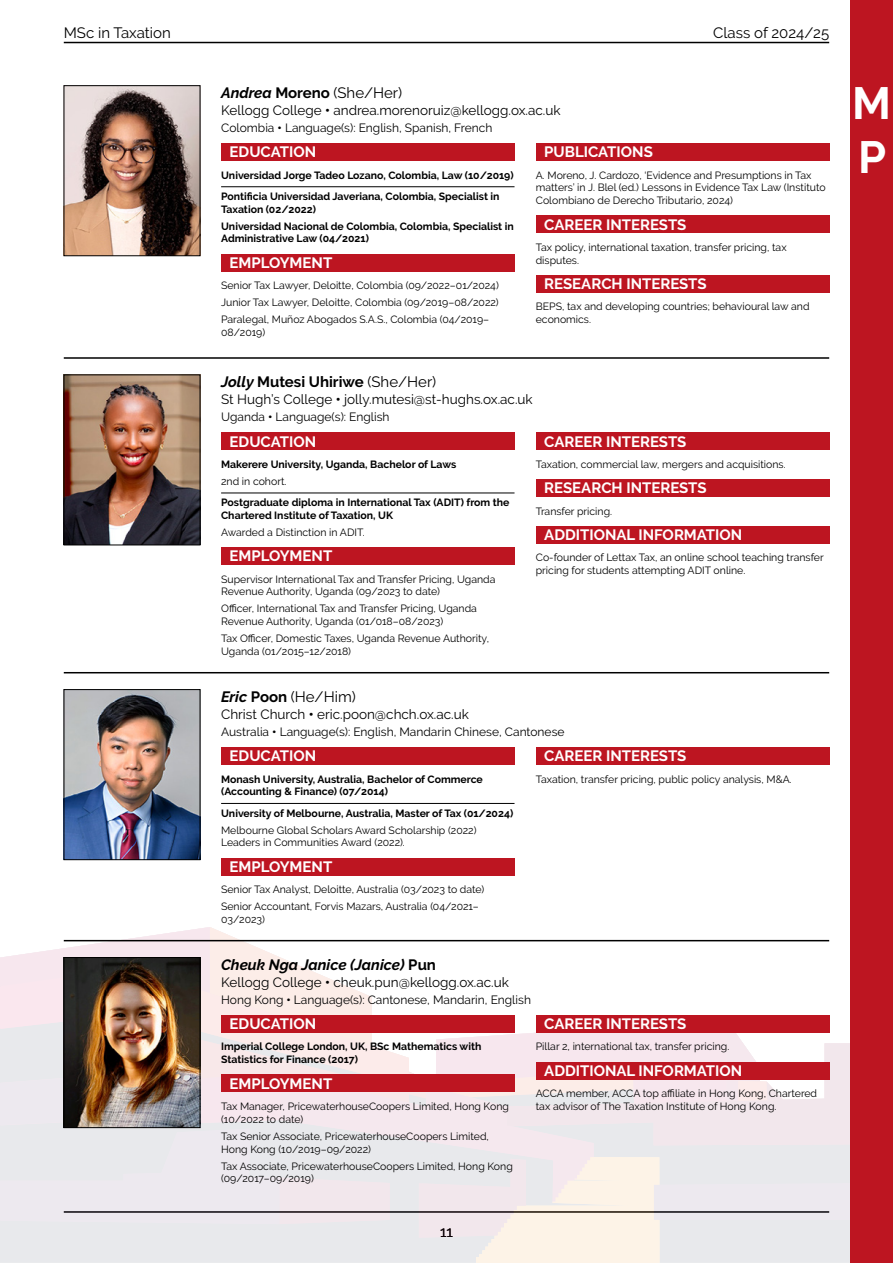
<style>
.page{position:relative;width:893px;height:1263px;background:#fff}
.page>*{position:absolute;margin:0;border:0;box-sizing:border-box;transform-origin:0 0}
.Alphabet{font:700 45px "Raleway";color:#fff}
.profile_heading_titles{font:700 15px "Raleway";color:#fff}
.name{font:15px "Raleway";color:#000}
.name-2{font:700 15px "Raleway";color:#000}
.name-3{font:italic 700 15px "Raleway";color:#000}
.course_college_email{font:13.5px "Raleway";color:#000}
.languages{font:12px "Raleway";color:#000}
.body_text{font:10.5px/12.8px "Raleway";color:#000}
.undergrad_degree{font:700 10.5px/12.8px "Raleway";color:#000}
.postgrad_degree{font:700 10.5px/12.8px "Raleway";color:#000}
.additional_information{font:10.5px/12.8px "Raleway";color:#000}
.publications{font:10.5px/12.8px "Raleway";color:#000}
.s1{font-weight:700;font-style:italic}
.s2{font-weight:700}
.s3{font-weight:800}
.s4{font-style:italic}
.s5{font-weight:400}
.s6{font-style:normal}
</style>
<div class="page">
<hr style="left:64px;top:42px;width:765px;height:1px;background:#000">
<svg style="left:0;top:927px;width:850px;height:336px"></svg>
<div style="left:850px;top:0;width:43px;height:1263px;background:#bd1521"></div>
<div style="left:221px;top:143px;width:293px;height:18px;background:#bd1521"></div>
<hr style="left:221px;top:186px;width:293px;height:1px;background:#000">
<div style="left:221px;top:254px;width:293px;height:17px;background:#bd1521"></div>
<div style="left:536px;top:143px;width:293px;height:18px;background:#bd1521"></div>
<div style="left:536px;top:216px;width:293px;height:17px;background:#bd1521"></div>
<div style="left:536px;top:275px;width:293px;height:18px;background:#bd1521"></div>
<hr style="left:64px;top:357px;width:765px;height:2px;background:#000">
<div style="left:221px;top:432px;width:293px;height:18px;background:#bd1521"></div>
<hr style="left:221px;top:493px;width:293px;height:1px;background:#000">
<div style="left:221px;top:547px;width:293px;height:18px;background:#bd1521"></div>
<div style="left:536px;top:432px;width:293px;height:18px;background:#bd1521"></div>
<div style="left:536px;top:479px;width:293px;height:18px;background:#bd1521"></div>
<div style="left:536px;top:526px;width:293px;height:18px;background:#bd1521"></div>
<hr style="left:64px;top:672px;width:765px;height:1px;background:#000">
<div style="left:221px;top:747px;width:293px;height:18px;background:#bd1521"></div>
<hr style="left:221px;top:803px;width:293px;height:1px;background:#000">
<div style="left:221px;top:858px;width:293px;height:17px;background:#bd1521"></div>
<div style="left:536px;top:747px;width:293px;height:18px;background:#bd1521"></div>
<hr style="left:64px;top:940px;width:765px;height:1px;background:#000">
<div style="left:221px;top:1015px;width:293px;height:18px;background:#bd1521"></div>
<div style="left:221px;top:1075px;width:293px;height:17px;background:#bd1521"></div>
<div style="left:536px;top:1015px;width:293px;height:18px;background:#bd1521"></div>
<div style="left:536px;top:1062px;width:293px;height:17px;background:#bd1521"></div>
<img style="left:66px;top:87px;width:132px;height:167px">
<div style="left:64px;top:85px;width:136px;height:171px;border:1px solid #000"></div>
<img style="left:66px;top:377px;width:132px;height:166px">
<div style="left:64px;top:375px;width:136px;height:170px;border:1px solid #000"></div>
<img style="left:66px;top:691px;width:132px;height:167px">
<div style="left:64px;top:689px;width:136px;height:171px;border:1px solid #000"></div>
<img style="left:66px;top:959px;width:132px;height:167px">
<div style="left:64px;top:957px;width:136px;height:171px;border:1px solid #000"></div>
<h2 class="name" style="left:64px;top:24px;width:108px">MSc in Taxation</h2>
<h2 class="name" style="left:713px;top:24px;width:117px">Class of 2024/25</h2>
<p class="name" style="left:221px;top:84px;width:183px"><span class="s1">Andrea</span> <span class="s2">Moreno</span> (She/Her)</p>
<p class="course_college_email" style="left:221px;top:102px;width:341px">Kellogg College <span class="s3">•</span> andrea.morenoruiz@kellogg.ox.ac.uk</p>
<p class="languages" style="left:221px;top:121px;width:273px">Colombia <span class="s3">•</span> Language(s): English, Spanish, French</p>
<p class="profile_heading_titles" style="left:230px;top:143px;width:88px">EDUCATION</p>
<p class="undergrad_degree" style="left:221px;top:169px;width:294px">Universidad Jorge Tadeo Lozano, Colombia, Law (10/2019)</p>
<p class="postgrad_degree" style="left:221px;top:190px;width:280px">Pontificia Universidad Javeriana, Colombia, Specialist in<br>Taxation (02/2022)</p>
<p class="undergrad_degree" style="left:221px;top:220px;width:294px">Universidad Nacional de Colombia, Colombia, Specialist in<br>Administrative Law (04/2021)</p>
<p class="profile_heading_titles" style="left:230px;top:254px;width:104px">EMPLOYMENT</p>
<p class="body_text" style="left:221px;top:279px;width:279px">Senior Tax Lawyer, Deloitte, Colombia (09/2022–01/2024)</p>
<p class="body_text" style="left:221px;top:296px;width:279px">Junior Tax Lawyer, Deloitte, Colombia (09/2019–08/2022)</p>
<p class="body_text" style="left:221px;top:313px;width:270px">Paralegal, Muñoz Abogados S.A.S., Colombia (04/2019–<br>08/2019)</p>
<p class="profile_heading_titles" style="left:544px;top:143px;width:110px">PUBLICATIONS</p>
<p class="publications" style="left:536px;top:168px;width:291px">A. Moreno, J. Cardozo, ‘Evidence and Presumptions in Tax matters’ in J. Blel (ed.) Lessons in Evidence Tax Law (Instituto<br>Colombiano de Derecho Tributario, 2024)</p>
<p class="profile_heading_titles" style="left:544px;top:216px;width:144px">CAREER INTERESTS</p>
<p class="body_text" style="left:536px;top:241px;width:252px">Tax policy, international taxation, transfer pricing, tax disputes.</p>
<p class="profile_heading_titles" style="left:544px;top:275px;width:164px">RESEARCH INTERESTS</p>
<p class="body_text" style="left:536px;top:300px;width:275px">BEPS, tax and developing countries; behavioural law and economics.</p>
<p class="name-2" style="left:221px;top:373px;width:217px"><span class="s4">Jolly</span> Mutesi Uhiriwe <span class="s5">(She/Her)</span></p>
<p class="course_college_email" style="left:221px;top:391px;width:313px">St Hugh’s College <span class="s3">•</span> jolly.mutesi@st-hughs.ox.ac.uk</p>
<p class="languages" style="left:221px;top:410px;width:170px">Uganda <span class="s3">•</span> Language(s): English</p>
<p class="profile_heading_titles" style="left:230px;top:433px;width:88px">EDUCATION</p>
<p class="undergrad_degree" style="left:221px;top:458px;width:237px">Makerere University, Uganda, Bachelor of Laws</p>
<p class="body_text" style="left:221px;top:475px;width:67px">2nd in cohort.</p>
<p class="postgrad_degree" style="left:221px;top:496px;width:290px">Postgraduate diploma in International Tax (ADIT) from the<br>Chartered Institute of Taxation, UK</p>
<p class="body_text" style="left:221px;top:526px;width:145px">Awarded a Distinction in ADIT.</p>
<p class="profile_heading_titles" style="left:230px;top:547px;width:104px">EMPLOYMENT</p>
<p class="body_text" style="left:221px;top:572px;width:276px">Supervisor International Tax and Transfer Pricing, Uganda<br>Revenue Authority, Uganda (09/2023 to date)</p>
<p class="body_text" style="left:221px;top:602px;width:257px">Officer, International Tax and Transfer Pricing, Uganda<br>Revenue Authority, Uganda (01/018–08/2023)</p>
<p class="body_text" style="left:221px;top:632px;width:270px">Tax Officer, Domestic Taxes, Uganda Revenue Authority,<br>Uganda (01/2015–12/2018)</p>
<p class="profile_heading_titles" style="left:544px;top:433px;width:144px">CAREER INTERESTS</p>
<p class="body_text" style="left:536px;top:458px;width:251px">Taxation, commercial law, mergers and acquisitions.</p>
<p class="profile_heading_titles" style="left:544px;top:479px;width:164px">RESEARCH INTERESTS</p>
<p class="body_text" style="left:536px;top:504px;width:78px">Transfer pricing.</p>
<p class="profile_heading_titles" style="left:544px;top:526px;width:200px">ADDITIONAL INFORMATION</p>
<p class="additional_information" style="left:536px;top:551px;width:289px">Co-founder of Lettax Tax, an online school teaching transfer pricing for students attempting ADIT online.</p>
<p class="name" style="left:221px;top:688px;width:136px"><span class="s1">Eric</span> <span class="s2">Poon</span> (He/Him)</p>
<p class="course_college_email" style="left:221px;top:706px;width:249px">Christ Church <span class="s3">•</span> eric.poon@chch.ox.ac.uk</p>
<p class="languages" style="left:221px;top:724px;width:345px">Australia <span class="s3">•</span> Language(s): English, Mandarin Chinese, Cantonese</p>
<p class="profile_heading_titles" style="left:230px;top:747px;width:88px">EDUCATION</p>
<p class="undergrad_degree" style="left:221px;top:772px;width:263px">Monash University, Australia, Bachelor of Commerce (Accounting &amp; Finance) (07/2014)</p>
<p class="postgrad_degree" style="left:221px;top:806px;width:294px">University of Melbourne, Australia, Master of Tax (01/2024)</p>
<p class="body_text" style="left:221px;top:823px;width:257px">Melbourne Global Scholars Award Scholarship (2022)<br>Leaders in Communities Award (2022).</p>
<p class="profile_heading_titles" style="left:230px;top:858px;width:104px">EMPLOYMENT</p>
<p class="body_text" style="left:221px;top:883px;width:265px">Senior Tax Analyst, Deloitte, Australia (03/2023 to date)</p>
<p class="body_text" style="left:221px;top:900px;width:259px">Senior Accountant, Forvis Mazars, Australia (04/2021–<br>03/2023)</p>
<p class="profile_heading_titles" style="left:544px;top:747px;width:144px">CAREER INTERESTS</p>
<p class="body_text" style="left:536px;top:772px;width:258px">Taxation, transfer pricing, public policy analysis, M&amp;A.</p>
<p class="name-3" style="left:221px;top:956px;width:216px">Cheuk Nga Janice (Janice) <span class="s6">Pun</span></p>
<p class="course_college_email" style="left:221px;top:974px;width:289px">Kellogg College <span class="s3">•</span> cheuk.pun@kellogg.ox.ac.uk</p>
<p class="languages" style="left:221px;top:992px;width:311px">Hong Kong <span class="s3">•</span> Language(s): Cantonese, Mandarin, English</p>
<p class="profile_heading_titles" style="left:230px;top:1015px;width:88px">EDUCATION</p>
<p class="undergrad_degree" style="left:221px;top:1040px;width:262px">Imperial College London, UK, BSc Mathematics with<br>Statistics for Finance (2017)</p>
<p class="profile_heading_titles" style="left:230px;top:1075px;width:104px">EMPLOYMENT</p>
<p class="body_text" style="left:221px;top:1100px;width:289px">Tax Manager, PricewaterhouseCoopers Limited, Hong Kong (10/2022 to date)</p>
<p class="body_text" style="left:221px;top:1130px;width:269px">Tax Senior Associate, PricewaterhouseCoopers Limited,<br>Hong Kong (10/2019–09/2022)</p>
<p class="body_text" style="left:221px;top:1159px;width:293px">Tax Associate, PricewaterhouseCoopers Limited, Hong Kong (09/2017–09/2019)</p>
<p class="profile_heading_titles" style="left:544px;top:1015px;width:144px">CAREER INTERESTS</p>
<p class="body_text" style="left:536px;top:1040px;width:195px">Pillar 2, international tax, transfer pricing.</p>
<p class="profile_heading_titles" style="left:544px;top:1062px;width:200px">ADDITIONAL INFORMATION</p>
<p class="additional_information" style="left:536px;top:1087px;width:283px">ACCA member, ACCA top affiliate in Hong Kong, Chartered tax advisor of The Taxation Institute of Hong Kong.</p>
<h2 class="name" style="left:440px;top:1223px;width:14px">11</h2>
<p class="Alphabet" style="left:852px;top:77px;width:40px">M</p>
<p class="Alphabet" style="left:858px;top:131px;width:30px">P</p>
</div>
